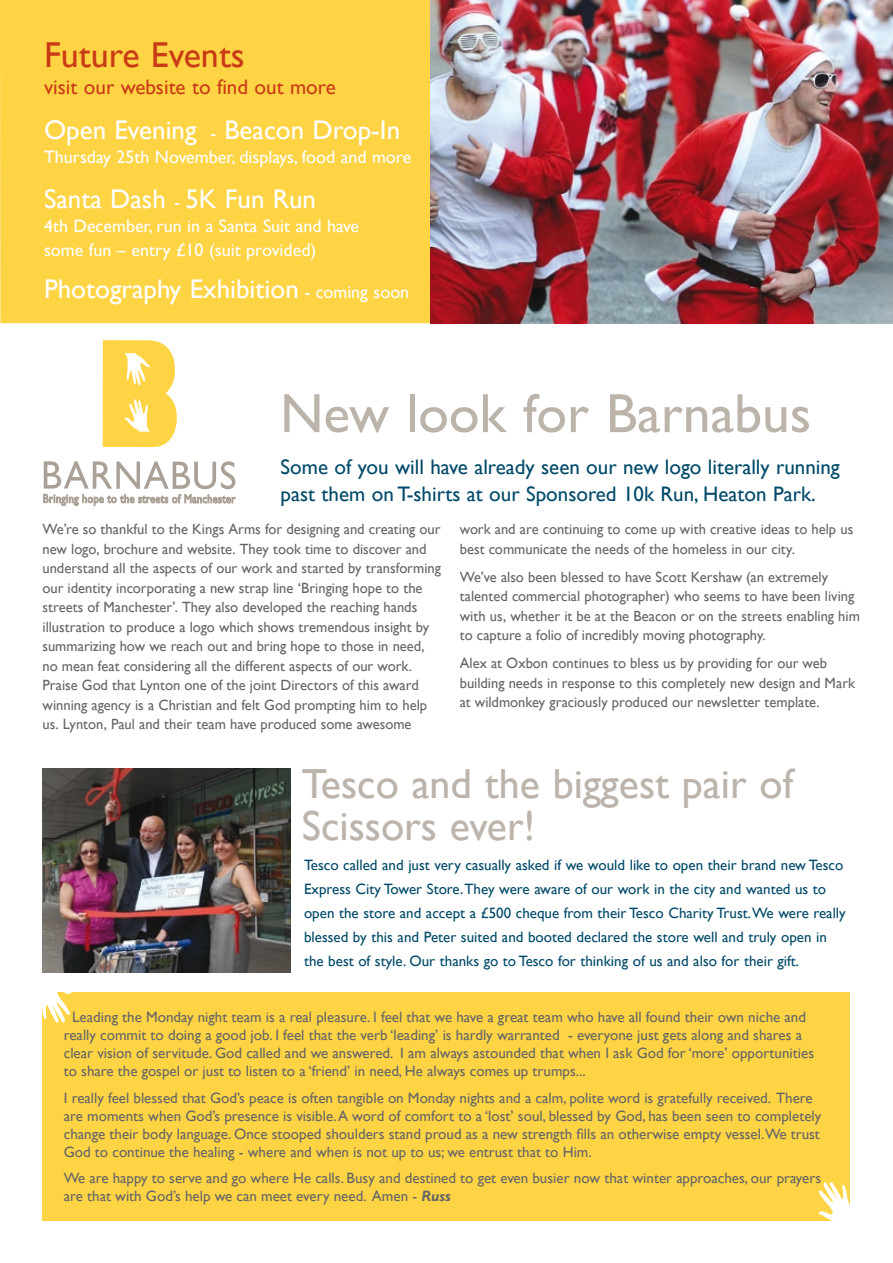
<style>
.page{position:relative;width:893px;height:1263px;background:#fff}
.page>*{position:absolute;margin:0;border:0;box-sizing:border-box;transform-origin:0 0}
.t1{font:55.5px "Gill Sans";color:#bcb3aa}
.t2{font:42px/42px "Gill Sans";color:#bcb3aa}
.t3{font:36px "Gill Sans";color:#c93b16}
.t4{font:27px "Gill Sans";color:#fff}
.t5{font:21px/27px "Gill Sans";color:#004a69}
.t6{font:21px "Gill Sans";color:#c93b16}
.t7{font:18px/24px "Gill Sans";color:#fff}
.t8{font:15px/18px "Gill Sans";color:#646567}
.t9{font:15px/24px "Gill Sans";color:#004a69}
.t10{font:14.85px/19.5px "Gill Sans";color:#646567}
.s1{font-size:18px}
.s2{font-weight:700;font-style:italic}
</style>
<div class="page">
<div style="left:0;top:0;width:893px;height:323px;background:#ffd444"></div>
<svg style="left:44px;top:461px;width:191px;height:45px"></svg>
<svg style="left:103px;top:340px;width:74px;height:107px;background:#ffdb63"></svg>
<img style="left:43px;top:769px;width:247px;height:204px">
<div style="left:43px;top:992px;width:807px;height:228px;background:#ffd444"></div>
<img style="left:430px;top:0;width:463px;height:323px">
<svg style="left:42px;top:992px;width:29px;height:31px"></svg>
<svg style="left:818px;top:1182px;width:32px;height:39px"></svg>
<h3 class="t3" style="left:44px;top:34px;width:202px">Future Events</h3>
<h3 class="t6" style="left:44px;top:75px;width:293px">visit our website to find out more</h3>
<h3 class="t4" style="left:44px;top:114px;width:358px">Open Evening <span class="s1">-</span> Beacon Drop-In</h3>
<p class="t7" style="left:44px;top:145px;width:369px">Thursday 25th November, displays, food and more</p>
<h3 class="t4" style="left:44px;top:183px;width:274px">Santa Dash <span class="s1">-</span> 5K Fun Run</h3>
<p class="t7" style="left:44px;top:214px;width:317px">4th December, run in a Santa Suit and have some fun – entry £10 (suit provided)</p>
<h3 class="t4" style="left:44px;top:273px;width:367px">Photography Exhibition <span class="s1">- coming soon</span></h3>
<h1 class="t1" style="left:280px;top:381px;width:533px">New look for Barnabus</h1>
<h3 class="t5" style="left:281px;top:454px;width:561px">Some of you will have already seen our new logo literally running past them on T-shirts at our Sponsored 10k Run, Heaton Park.</h3>
<p class="t10" style="left:43px;top:520px;width:400px">We’re so thankful to the Kings Arms for designing and creating our new logo, brochure and website. They took time to discover and understand all the aspects of our work and started by transforming our identity incorporating a new strap line ‘Bringing hope to the streets of Manchester’. They also developed the reaching hands illustration to produce a logo which shows tremendous insight by summarizing how we reach out and bring hope to those in need, no mean feat considering all the different aspects of our work.<br>Praise God that Lynton one of the joint Directors of this award winning agency is a Christian and felt God prompting him to help us. Lynton, Paul and their team have produced some awesome</p>
<p class="t10" style="left:460px;top:520px;width:395px">work and are continuing to come up with creative ideas to help us best communicate the needs of the homeless in our city.</p>
<p class="t10" style="left:460px;top:567px;width:402px">We’ve also been blessed to have Scott Kershaw (an extremely talented commercial photographer) who seems to have been living with us, whether it be at the Beacon or on the streets enabling him to capture a folio of incredibly moving photography.</p>
<p class="t10" style="left:460px;top:654px;width:397px">Alex at Oxbon continues to bless us by providing for our web building needs in response to this completely new design and Mark at wildmonkey graciously produced our newsletter template.</p>
<h2 class="t2" style="left:302px;top:763px;width:493px">Tesco and the biggest pair of<br>Scissors ever!</h2>
<p class="t9" style="left:304px;top:854px;width:543px">Tesco called and just very casually asked if we would like to open their brand new Tesco Express City Tower Store. They were aware of our work in the city and wanted us to open the store and accept a £500 cheque from their Tesco Charity Trust. We were really blessed by this and Peter suited and booted declared the store well and truly open in the best of style. Our thanks go to Tesco for thinking of us and also for their gift.</p>
<p class="t8" style="left:64px;top:1008px;width:752px;text-indent:9px">Leading the Monday night team is a real pleasure. I feel that we have a great team who have all found their own niche and really commit to doing a good job. I feel that the verb ‘leading’ is hardly warranted - everyone just gets along and shares a clear vision of servitude. God called and we answered. I am always astounded that when I ask God for ‘more’ opportunities to share the gospel or just to listen to a ‘friend’ in need, He always comes up trumps...</p>
<p class="t8" style="left:64px;top:1089px;width:759px">I really feel blessed that God’s peace is often tangible on Monday nights and a calm, polite word is gratefully received. There are moments when God’s presence is visible. A word of comfort to a ‘lost’ soul, blessed by God, has been seen to completely change their body language. Once stooped shoulders stand proud as a new strength fills an otherwise empty vessel.We trust God to continue the healing - where and when is not up to us; we entrust that to Him.</p>
<p class="t8" style="left:64px;top:1169px;width:759px">We are happy to serve and go where He calls. Busy and destined to get even busier now that winter approaches, our prayers are that with God’s help we can meet every need. Amen - <span class="s2">Russ</span></p>
</div>
